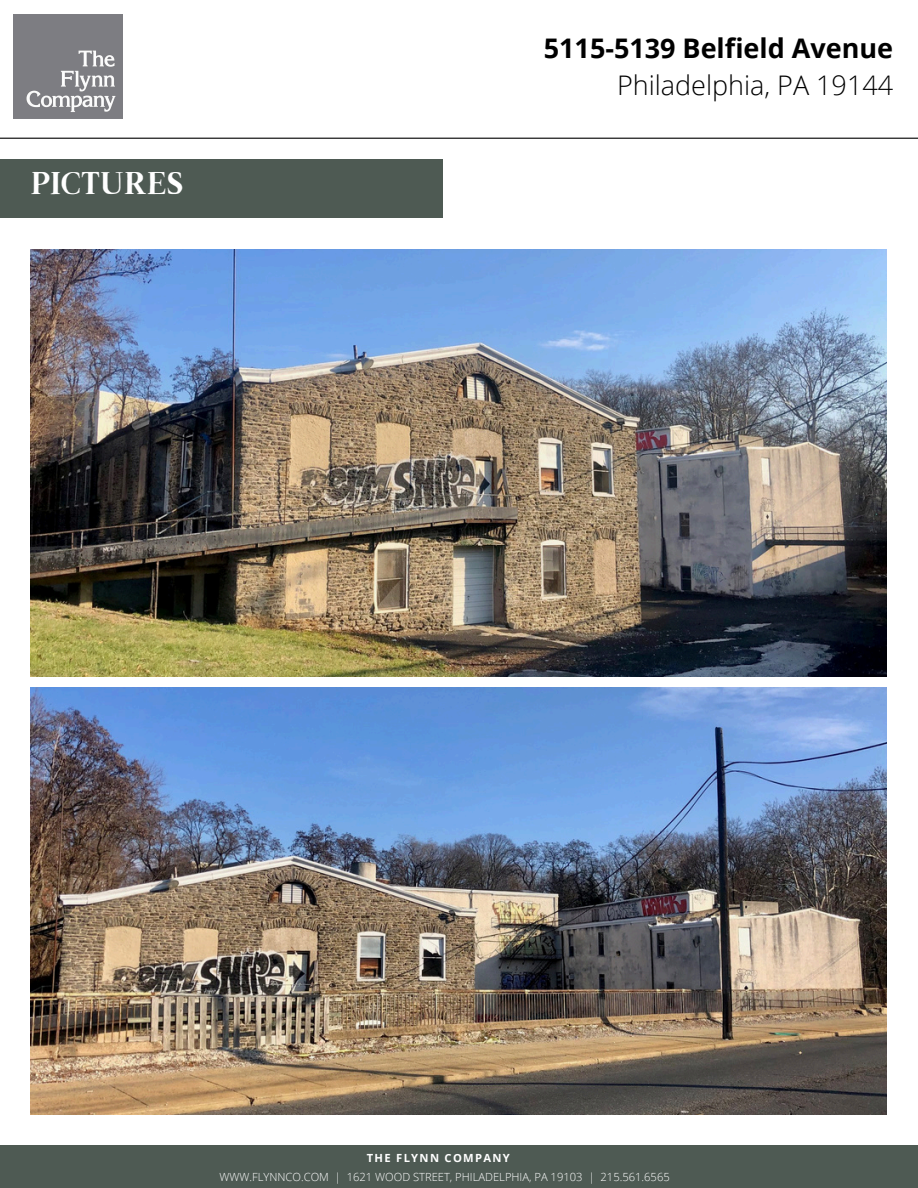
<style>
.page{position:relative;width:918px;height:1188px;background:#fff}
.page>*{position:absolute;margin:0;border:0;box-sizing:border-box;transform-origin:0 0}
.t1{font:31.5px "Brixton TC";color:#fff}
.t2{font:700 27px/37.2px "Open Sans";color:#000;text-align:right}
.t3{font:300 11.25px "Open Sans";color:#fff}
.t4{font:700 11.25px "Open Sans";letter-spacing:.115em;color:#fff}
.s1{font-weight:300}
</style>
<div class="page">
<img style="left:31px;top:249px;width:856px;height:428px">
<img style="left:31px;top:688px;width:856px;height:426px">
<hr style="left:0;top:138px;width:918px;height:1px;background:#000">
<img style="left:14px;top:15px;width:109px;height:103px">
<div style="left:0;top:159px;width:442px;height:59px;background:#4e5a53"></div>
<div style="left:0;top:1146px;width:918px;height:42px;background:#4e5a53"></div>
<h1 class="t1" style="left:31px;top:172px;width:154px">PICTURES</h1>
<h2 class="t2" style="left:544px;top:29px;width:351px">5115-5139 Belfield Avenue<br><span class="s1">Philadelphia, PA 19144</span></h2>
<p class="t4" style="left:367px;top:1150px;width:145px">THE FLYNN COMPANY</p>
<p class="t3" style="left:220px;top:1169px;width:452px">WWW.FLYNNCO.COM | 1621 WOOD STREET, PHILADELPHIA, PA 19103 | 215.561.6565</p>
</div>
